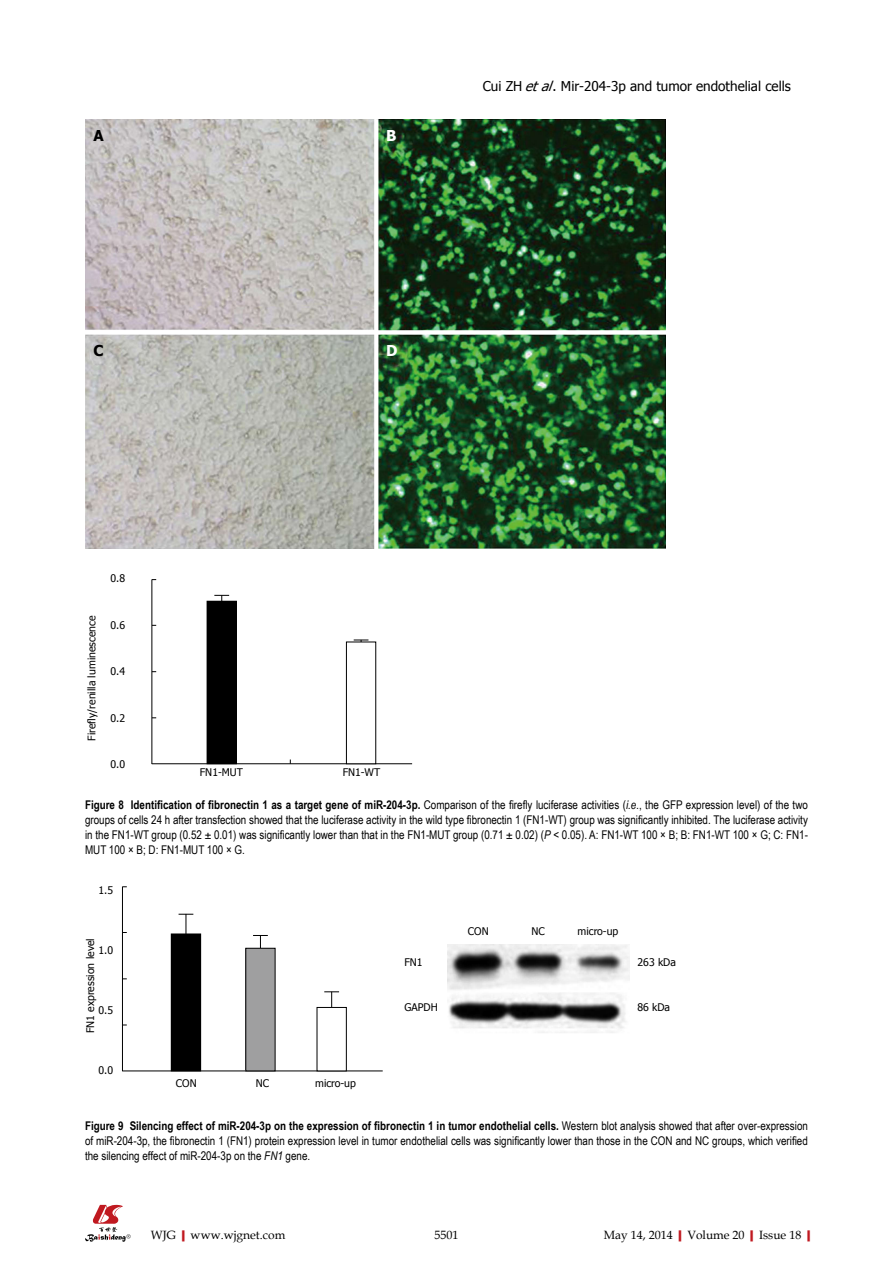
<style>
.page{position:relative;width:893px;height:1263px;background:#fff}
.page>*{position:absolute;margin:0;border:0;box-sizing:border-box;transform-origin:0 0}
.t1{font:700 15px "Tahoma";color:#000}
.t2{font:700 15px "Tahoma";color:#fff}
.t3{font:13.5px "Tahoma";color:#000}
.t4{font:12px/15px "Arial Narrow";color:#000;text-align:justify}
.t5{font:12px "Book Antiqua";color:#000}
.t6{font:10.5px "Tahoma";color:#000}
.s1{font-style:italic}
.s2{font-weight:700}
.s3{font-weight:700;color:#c01920}
</style>
<div class="page">
<svg style="left:85px;top:1205px;width:46px;height:37px"></svg>
<img style="left:85px;top:119px;width:581px;height:430px">
<hr style="left:85px;top:330px;width:583px;height:4px;background:#fff">
<svg style="left:374px;top:119px;width:4px;height:430px"></svg>
<hr style="left:152px;top:763px;width:260px;height:1px;background:#000">
<hr style="left:152px;top:579px;width:1px;height:185px;background:#000">
<svg style="left:214px;top:595px;width:15px;height:6px"></svg>
<svg style="left:354px;top:640px;width:14px;height:2px"></svg>
<div style="left:207px;top:601px;width:29px;height:163px;background:#000"></div>
<div style="left:207px;top:601px;width:30px;height:163px;border:1px solid #000"></div>
<div style="left:346px;top:642px;width:30px;height:122px;border:1px solid #000"></div>
<img style="left:447px;top:945px;width:182px;height:88px">
<hr style="left:122px;top:1071px;width:261px;height:1px;background:#000">
<hr style="left:122px;top:886px;width:1px;height:185px;background:#000">
<svg style="left:179px;top:914px;width:14px;height:20px"></svg>
<svg style="left:324px;top:991px;width:15px;height:16px"></svg>
<div style="left:171px;top:934px;width:30px;height:137px;background:#000"></div>
<div style="left:317px;top:1007px;width:30px;height:64px;border:1px solid #000"></div>
<svg style="left:253px;top:935px;width:15px;height:13px"></svg>
<div style="left:246px;top:948px;width:29px;height:123px;background:#9f9fa0"></div>
<p class="t1" style="left:94px;top:125px;width:12px">A</p>
<p class="t2" style="left:386px;top:125px;width:12px">B</p>
<p class="t1" style="left:94px;top:340px;width:12px">C</p>
<p class="t2" style="left:386px;top:340px;width:13px">D</p>
<p class="t3" style="left:483px;top:77px;width:310px">Cui ZH <span class="s1">etal</span>. Mir-204-3p and tumor endothelial cells</p>
<p class="t6" style="left:111px;top:571px;width:16px">0.8</p>
<p class="t6" style="left:111px;top:618px;width:16px">0.6</p>
<p class="t6" style="left:111px;top:664px;width:16px">0.4</p>
<p class="t6" style="left:111px;top:711px;width:16px">0.2</p>
<p class="t6" style="left:111px;top:757px;width:16px">0.0</p>
<p class="t6" style="left:85px;top:741px;width:127px;rotate:-90deg">Firefly/renilla luminescence</p>
<p class="t6" style="left:200px;top:765px;width:45px">FN1-MUT</p>
<p class="t6" style="left:343px;top:765px;width:39px">FN1-WT</p>
<p class="t4" style="left:85px;top:796px;width:724px"><span class="s2">Figure 8 Identification of fibronectin 1 as a target gene of miR-204-3p.</span> Comparison of the firefly luciferase activities (<span class="s1">i.e.</span>, the GFP expression level) of the two groups of cells 24 h after transfection showed that the luciferase activity in the wild type fibronectin 1 (FN1-WT) group was significantly inhibited. The luciferase activity in the FN1-WT group (0.52 ± 0.01) was significantly lower than that in the FN1-MUT group (0.71 ± 0.02) (<span class="s1">P</span> &lt; 0.05). A: FN1-WT 100 × B; B: FN1-WT 100 × G; C: FN1- MUT 100 × B; D: FN1-MUT 100 × G.</p>
<p class="t6" style="left:99px;top:883px;width:16px">1.5</p>
<p class="t6" style="left:83px;top:1033px;width:96px;rotate:-90deg">FN1 expression level</p>
<p class="t6" style="left:99px;top:943px;width:16px">1.0</p>
<p class="t6" style="left:99px;top:1003px;width:16px">0.5</p>
<p class="t6" style="left:99px;top:1063px;width:16px">0.0</p>
<p class="t6" style="left:404px;top:955px;width:20px">FN1</p>
<p class="t6" style="left:404px;top:1000px;width:33px">GAPDH</p>
<p class="t6" style="left:468px;top:924px;width:22px">CON</p>
<p class="t6" style="left:531px;top:924px;width:15px">NC</p>
<p class="t6" style="left:578px;top:924px;width:42px">micro-up</p>
<p class="t6" style="left:637px;top:955px;width:40px">263 kDa</p>
<p class="t6" style="left:637px;top:1000px;width:34px">86 kDa</p>
<p class="t6" style="left:176px;top:1076px;width:22px">CON</p>
<p class="t6" style="left:256px;top:1076px;width:15px">NC</p>
<p class="t6" style="left:315px;top:1076px;width:42px">micro-up</p>
<p class="t4" style="left:85px;top:1117px;width:724px"><span class="s2">Figure 9 Silencing effect of miR-204-3p on the expression of fibronectin 1 in tumor endothelial cells.</span> Western blot analysis showed that after over-expression of miR-204-3p, the fibronectin 1 (FN1) protein expression level in tumor endothelial cells was significantly lower than those in the CON and NC groups, which verified the silencing effect of miR-204-3p on the <span class="s1">FN1</span> gene.</p>
<p class="t5" style="left:151px;top:1226px;width:136px">WJG<span class="s3">|</span>www.wjgnet.com</p>
<p class="t5" style="left:434px;top:1226px;width:25px">5501</p>
<p class="t5" style="left:604px;top:1226px;width:214px">May 14, 2014<span class="s3">|</span>Volume 20<span class="s3">|</span>Issue 18<span class="s3">|</span></p>
</div>
